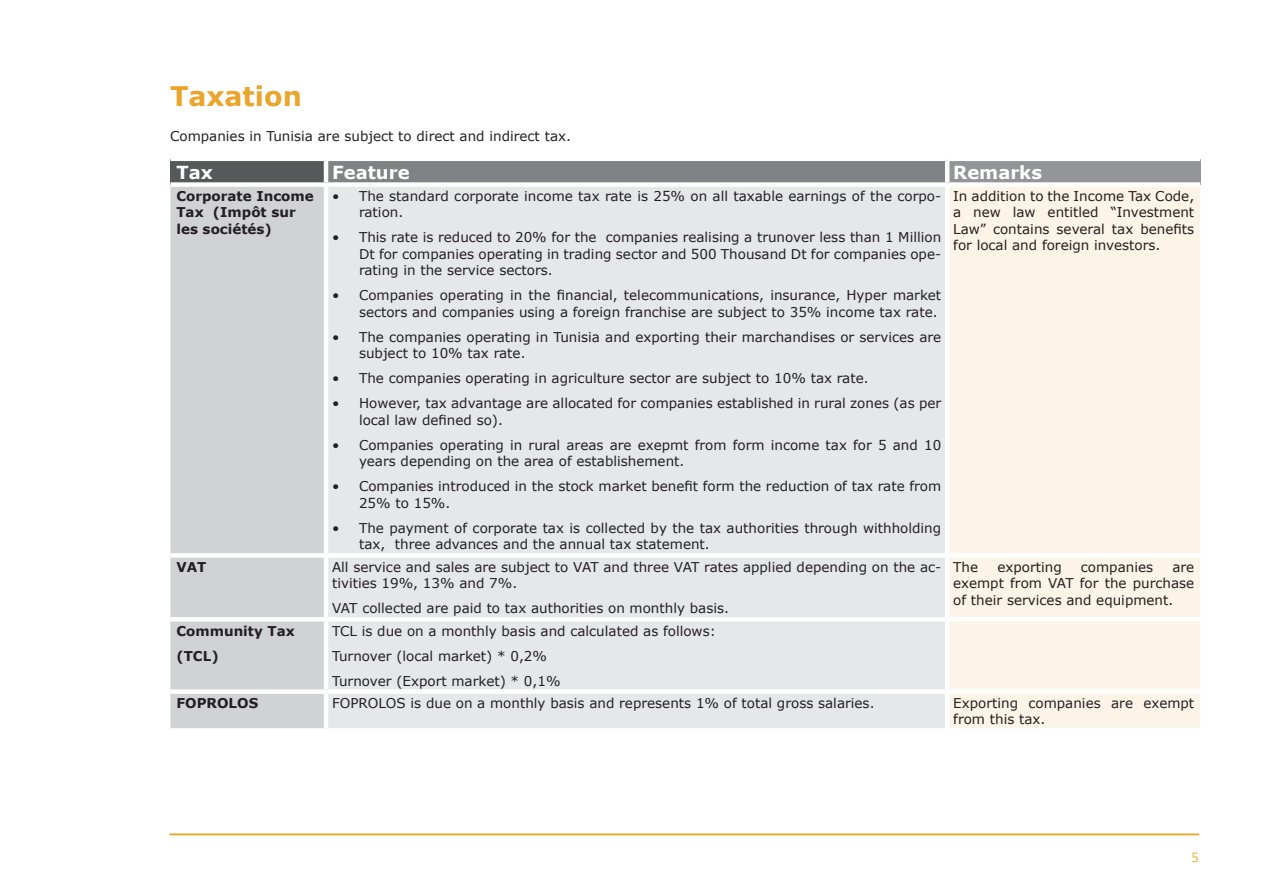
<style>
.page{position:relative;width:1263px;height:893px;background:#fff}
.page>*{position:absolute;margin:0;border:0;box-sizing:border-box;transform-origin:0 0}
.t1{font:700 27px "Verdana";color:#e9a52c}
.t2{font:700 18px "Verdana";color:#fff}
.t3{font:15px "Calibri";color:#e8b848}
.t4{font:13.5px/16.5px "Verdana";color:#231f20}
.t5{font:700 13.5px/16.5px "Verdana";color:#231f20}
</style>
<div class="page">
<hr style="left:169px;top:833px;width:1030px;height:2px;background:#e9a52c">
<div style="left:170px;top:159px;width:156px;height:26px;background:#57585a"></div>
<div style="left:326px;top:159px;width:621px;height:26px;background:#808285"></div>
<div style="left:947px;top:159px;width:253px;height:26px;background:#939598"></div>
<div style="left:170px;top:187px;width:154px;height:541px;background:#d1d2d4"></div>
<div style="left:328px;top:187px;width:617px;height:541px;background:#e6e7e9"></div>
<div style="left:949px;top:187px;width:251px;height:541px;background:#fcf4e6"></div>
<hr style="left:170px;top:157px;width:156px;height:4px;background:#fff">
<hr style="left:326px;top:157px;width:621px;height:4px;background:#fff">
<hr style="left:324px;top:161px;width:4px;height:21px;background:#fff">
<hr style="left:947px;top:157px;width:253px;height:4px;background:#fff">
<hr style="left:945px;top:161px;width:4px;height:21px;background:#fff">
<div style="left:170px;top:182px;width:156px;height:5px;background:#fff"></div>
<div style="left:326px;top:182px;width:621px;height:5px;background:#fff"></div>
<div style="left:947px;top:182px;width:253px;height:5px;background:#fff"></div>
<div style="left:170px;top:553px;width:156px;height:5px;background:#fff"></div>
<div style="left:326px;top:553px;width:621px;height:5px;background:#fff"></div>
<div style="left:947px;top:553px;width:253px;height:5px;background:#fff"></div>
<hr style="left:170px;top:617px;width:156px;height:4px;background:#fff">
<hr style="left:326px;top:617px;width:621px;height:4px;background:#fff">
<hr style="left:947px;top:617px;width:253px;height:4px;background:#fff">
<div style="left:170px;top:689px;width:156px;height:5px;background:#fff"></div>
<div style="left:326px;top:689px;width:621px;height:5px;background:#fff"></div>
<div style="left:947px;top:689px;width:253px;height:5px;background:#fff"></div>
<h1 class="t1" style="left:170px;top:77px;width:133px">Taxation</h1>
<p class="t4" style="left:170px;top:127px;width:402px">Companies in Tunisia are subject to direct and indirect tax.</p>
<h2 class="t2" style="left:176px;top:159px;width:38px">Tax</h2>
<h2 class="t2" style="left:332px;top:159px;width:79px">Feature</h2>
<h2 class="t2" style="left:953px;top:159px;width:90px">Remarks</h2>
<p class="t5" style="left:176px;top:187px;width:139px">Corporate Income<br>Tax (Impôt sur les sociétés)</p>
<p class="t4" style="left:359px;top:188px;width:584px;text-indent:-27px">• The standard corporate income tax rate is 25% on all taxable earnings of the corpo&shy;ration.</p>
<p class="t4" style="left:953px;top:188px;width:243px;text-align:justify">In addition to the Income Tax Code, a new law entitled “Investment Law” contains several tax benefits for local and foreign investors.</p>
<p class="t4" style="left:359px;top:229px;width:584px;text-align:justify;text-indent:-27px">• This rate is reduced to 20% for the companies realising a trunover less than 1 Million Dt for companies operating in trading sector and 500 Thousand Dt for companies ope&shy;rating in the service sectors.</p>
<p class="t4" style="left:332px;top:287px;width:611px;text-align:right">• Companies operating in the financial, telecommunications, insurance, Hyper market sectors and companies using a foreign franchise are subject to 35% income tax rate.</p>
<p class="t4" style="left:359px;top:329px;width:584px;text-indent:-27px">• The companies operating in Tunisia and exporting their marchandises or services are subject to 10% tax rate.</p>
<p class="t4" style="left:332px;top:370px;width:538px">• The companies operating in agriculture sector are subject to 10% tax rate.</p>
<p class="t4" style="left:359px;top:395px;width:584px;text-indent:-27px">• However, tax advantage are allocated for companies established in rural zones (as per local law defined so).</p>
<p class="t4" style="left:359px;top:437px;width:584px;text-indent:-27px">• Companies operating in rural areas are exepmt from form income tax for 5 and 10 years depending on the area of establishement.</p>
<p class="t4" style="left:359px;top:478px;width:584px;text-indent:-27px">• Companies introduced in the stock market benefit form the reduction of tax rate from<br>25% to 15%.</p>
<p class="t4" style="left:359px;top:520px;width:584px;text-indent:-27px">• The payment of corporate tax is collected by the tax authorities through withholding tax, three advances and the annual tax statement.</p>
<p class="t5" style="left:176px;top:558px;width:31px">VAT</p>
<p class="t4" style="left:332px;top:558px;width:611px">All service and sales are subject to VAT and three VAT rates applied depending on the ac&shy;tivities 19%, 13% and 7%.</p>
<p class="t4" style="left:332px;top:600px;width:398px">VAT collected are paid to tax authorities on monthly basis.</p>
<p class="t4" style="left:953px;top:558px;width:26px">The</p>
<p class="t4" style="left:997px;top:558px;width:66px">exporting</p>
<p class="t4" style="left:1081px;top:558px;width:74px">companies</p>
<p class="t4" style="left:953px;top:558px;width:243px;text-align:justify;text-indent:219px">are exempt from VAT for the purchase of their services and equipment.</p>
<p class="t5" style="left:176px;top:618px;width:120px;line-height:25px">Community Tax (TCL)</p>
<p class="t4" style="left:332px;top:618px;width:385px;line-height:25px">TCL is due on a monthly basis and calculated as follows:<br>Turnover (local market) * 0,2%<br>Turnover (Export market) * 0,1%</p>
<p class="t5" style="left:176px;top:694px;width:83px">FOPROLOS</p>
<p class="t4" style="left:332px;top:695px;width:544px">FOPROLOS is due on a monthly basis and represents 1% of total gross salaries.</p>
<p class="t4" style="left:953px;top:695px;width:243px">Exporting companies are exempt from this tax.</p>
<p class="t3" style="left:1191px;top:846px;width:9px">5</p>
</div>
